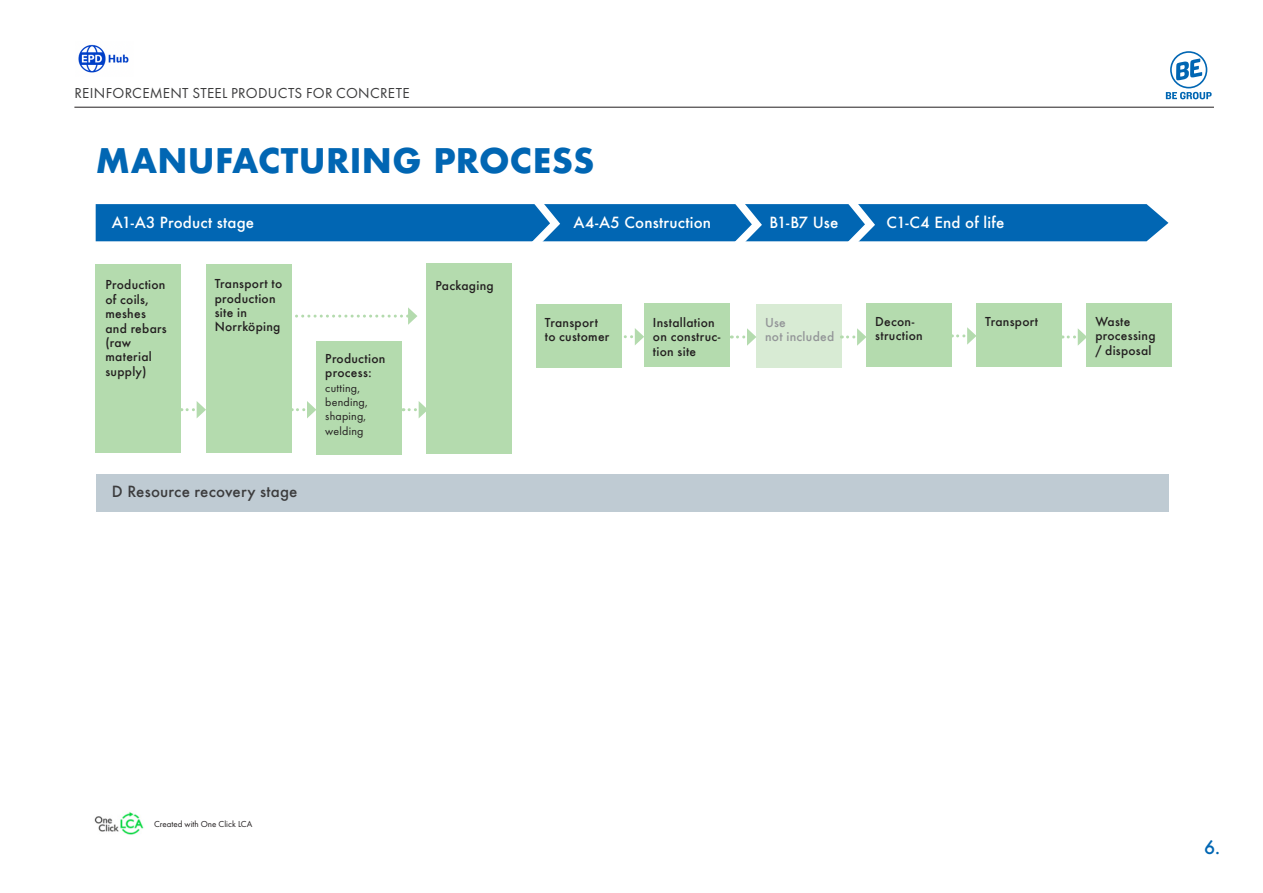
<style>
.page{position:relative;width:1263px;height:893px;background:#fff}
.page>*{position:absolute;margin:0;border:0;box-sizing:border-box;transform-origin:0 0}
.t1{font:700 33px "Futura";letter-spacing:.01em;color:#0166b3}
.t2{font:500 18px "Futura";color:#0166b3}
.t3{font:500 15px "Futura";letter-spacing:.015em;color:#fff}
.t4{font:15px "Futura PT";letter-spacing:.02em;color:#3c3c3d}
.t5{font:500 15px "Futura";letter-spacing:.015em;color:#3c3c3d}
.t6{font:500 12px/14.4px "Futura";letter-spacing:.02em;color:#231f20}
.t7{font:12px/14.4px "Futura PT";letter-spacing:.015em;color:#231f20}
.t8{font:500 12px "Futura";letter-spacing:.02em;color:#939598}
.t9{font:9px "Futura PT";color:#231f20}
</style>
<div class="page">
<svg style="left:1166px;top:51px;width:45px;height:48px"></svg>
<hr style="left:74px;top:107px;width:1140px;height:1px;background:#231f20">
<svg style="left:96px;top:204px;width:1072px;height:38px;background:#0f6eb7"></svg>
<div style="left:96px;top:264px;width:85px;height:189px;background:#b4dbae"></div>
<div style="left:206px;top:264px;width:85px;height:189px;background:#b4dbae"></div>
<div style="left:316px;top:341px;width:85px;height:114px;background:#b4dbae"></div>
<div style="left:427px;top:264px;width:85px;height:190px;background:#b4dbae"></div>
<div style="left:536px;top:304px;width:85px;height:64px;background:#b4dbae"></div>
<div style="left:645px;top:303px;width:85px;height:64px;background:#b4dbae"></div>
<div style="left:756px;top:304px;width:85px;height:64px;background:#d8ebd4"></div>
<div style="left:866px;top:303px;width:85px;height:64px;background:#b4dbae"></div>
<div style="left:976px;top:303px;width:85px;height:64px;background:#b4dbae"></div>
<div style="left:1086px;top:303px;width:86px;height:64px;background:#b4dbae"></div>
<svg style="left:291px;top:307px;width:126px;height:18px"></svg>
<svg style="left:181px;top:401px;width:25px;height:17px"></svg>
<svg style="left:291px;top:401px;width:25px;height:17px"></svg>
<svg style="left:403px;top:401px;width:24px;height:17px"></svg>
<svg style="left:621px;top:328px;width:23px;height:17px"></svg>
<svg style="left:731px;top:328px;width:25px;height:18px"></svg>
<svg style="left:841px;top:328px;width:25px;height:18px"></svg>
<svg style="left:951px;top:327px;width:25px;height:18px"></svg>
<svg style="left:1062px;top:328px;width:24px;height:18px"></svg>
<div style="left:96px;top:474px;width:1072px;height:37px;background:#bfcbd3"></div>
<img style="left:78px;top:44px;width:51px;height:29px">
<img style="left:94px;top:811px;width:50px;height:24px">
<p class="t4" style="left:74px;top:85px;width:337px">REINFORCEMENT STEEL PRODUCTS FOR CONCRETE</p>
<p class="t1" style="left:96px;top:137px;width:500px">MANUFACTURING PROCESS</p>
<p class="t3" style="left:112px;top:212px;width:144px">A1-A3 Product stage</p>
<p class="t3" style="left:573px;top:212px;width:139px">A4-A5 Construction</p>
<p class="t3" style="left:769px;top:212px;width:71px">B1-B7 Use</p>
<p class="t3" style="left:886px;top:212px;width:120px">C1-C4 End of life</p>
<p class="t6" style="left:105px;top:278px;width:63px">Production of coils, meshes and rebars (raw material supply)</p>
<p class="t6" style="left:215px;top:276px;width:69px">Transport to production site in<br>Norrköping</p>
<p class="t5" style="left:112px;top:481px;width:187px">D Resource recovery stage</p>
<p class="t6" style="left:325px;top:351px;width:62px">Production process:</p>
<p class="t7" style="left:325px;top:380px;width:36px">cutting,</p>
<p class="t7" style="left:325px;top:395px;width:44px">bending, shaping,</p>
<p class="t7" style="left:325px;top:424px;width:40px">welding</p>
<p class="t6" style="left:435px;top:278px;width:60px">Packaging</p>
<p class="t6" style="left:545px;top:315px;width:54px">Transport</p>
<p class="t6" style="left:545px;top:330px;width:66px">to customer</p>
<p class="t6" style="left:653px;top:315px;width:63px">Installation</p>
<p class="t6" style="left:653px;top:329px;width:69px">on construc&shy;tion site</p>
<p class="t8" style="left:765px;top:314px;width:22px">Use</p>
<p class="t8" style="left:765px;top:329px;width:71px">not included</p>
<p class="t6" style="left:875px;top:314px;width:49px">Decon&shy;struction</p>
<p class="t6" style="left:985px;top:314px;width:54px">Transport</p>
<p class="t6" style="left:1095px;top:314px;width:62px">Waste processing / disposal</p>
<p class="t9" style="left:154px;top:819px;width:100px">Created with One Click LCA</p>
<p class="t2" style="left:1204px;top:835px;width:18px">6.</p>
</div>
